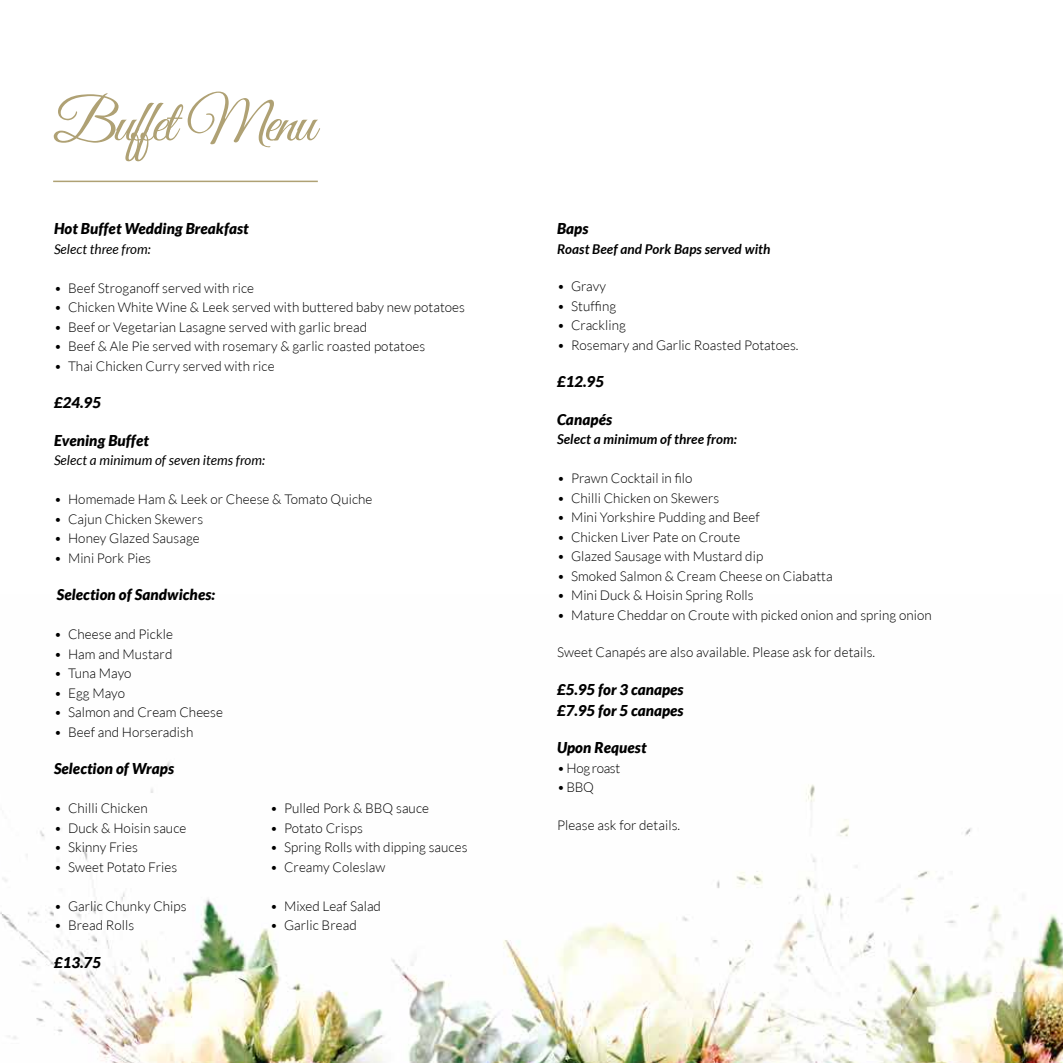
<style>
.page{position:relative;width:1063px;height:1063px;background:#fff}
.page>*{position:absolute;margin:0;border:0;box-sizing:border-box;transform-origin:0 0}
.t1{font:60.15px "Great Vibes";letter-spacing:-.04em;color:#afa174}
.t2{font:italic 900 15px/21px "Lato";letter-spacing:.005em;color:#000}
.t3{font:300 13.5px "Lato";letter-spacing:.005em;color:#000}
.t4{font:italic 700 13.5px "Lato";letter-spacing:.005em;color:#000}
.t5{font:italic 13.5px "Lato";letter-spacing:.005em;color:#000}
.t6{font:300 13.5px "Lato";letter-spacing:-.03em;color:#000}
</style>
<div class="page">
<img style="left:0;top:762px;width:1063px;height:301px">
<hr style="left:53px;top:181px;width:265px;height:1px;background:#afa174">
<h1 class="t1" style="left:53px;top:89px;width:264px">Buffet Menu</h1>
<p class="t2" style="left:54px;top:218px;width:196px">Hot Buffet Wedding Breakfast</p>
<p class="t5" style="left:54px;top:241px;width:98px">Select three from:</p>
<p class="t3" style="left:54px;top:281px;width:202px">• Beef Stroganoff served with rice</p>
<p class="t3" style="left:54px;top:300px;width:413px">• Chicken White Wine &amp; Leek served with buttered baby new potatoes</p>
<p class="t3" style="left:54px;top:320px;width:315px">• Beef or Vegetarian Lasagne served with garlic bread</p>
<p class="t3" style="left:54px;top:339px;width:373px">• Beef &amp; Ale Pie served with rosemary &amp; garlic roasted potatoes</p>
<p class="t3" style="left:54px;top:359px;width:222px">• Thai Chicken Curry served with rice</p>
<p class="t2" style="left:54px;top:392px;width:49px">£24.95</p>
<p class="t2" style="left:54px;top:430px;width:96px">Evening Buffet</p>
<p class="t5" style="left:54px;top:453px;width:213px">Select a minimum of seven items from:</p>
<p class="t3" style="left:54px;top:492px;width:320px">• Homemade Ham &amp; Leek or Cheese &amp; Tomato Quiche</p>
<p class="t3" style="left:54px;top:512px;width:151px">• Cajun Chicken Skewers</p>
<p class="t3" style="left:54px;top:531px;width:147px">• Honey Glazed Sausage</p>
<p class="t3" style="left:54px;top:551px;width:99px">• Mini Pork Pies</p>
<p class="t2" style="left:57px;top:584px;width:160px">Selection of Sandwiches:</p>
<p class="t3" style="left:54px;top:627px;width:120px">• Cheese and Pickle</p>
<p class="t3" style="left:54px;top:647px;width:120px">• Ham and Mustard</p>
<p class="t3" style="left:54px;top:666px;width:79px">• Tuna Mayo</p>
<p class="t3" style="left:54px;top:686px;width:73px">• Egg Mayo</p>
<p class="t3" style="left:54px;top:705px;width:171px">• Salmon and Cream Cheese</p>
<p class="t3" style="left:54px;top:725px;width:141px">• Beef and Horseradish</p>
<p class="t2" style="left:54px;top:758px;width:122px">Selection of Wraps</p>
<p class="t3" style="left:54px;top:801px;width:95px">• Chilli Chicken</p>
<p class="t3" style="left:270px;top:801px;width:161px">• Pulled Pork &amp; BBQ sauce</p>
<p class="t3" style="left:54px;top:821px;width:134px">• Duck &amp; Hoisin sauce</p>
<p class="t3" style="left:270px;top:821px;width:94px">• Potato Crisps</p>
<p class="t3" style="left:54px;top:840px;width:85px">• Skinny Fries</p>
<p class="t3" style="left:270px;top:840px;width:199px">• Spring Rolls with dipping sauces</p>
<p class="t3" style="left:54px;top:860px;width:125px">• Sweet Potato Fries</p>
<p class="t3" style="left:270px;top:860px;width:117px">• Creamy Coleslaw</p>
<p class="t3" style="left:54px;top:899px;width:134px">• Garlic Chunky Chips</p>
<p class="t3" style="left:270px;top:899px;width:113px">• Mixed Leaf Salad</p>
<p class="t3" style="left:54px;top:918px;width:82px">• Bread Rolls</p>
<p class="t3" style="left:270px;top:918px;width:88px">• Garlic Bread</p>
<p class="t2" style="left:54px;top:952px;width:49px">£13.75</p>
<p class="t2" style="left:557px;top:218px;width:33px">Baps</p>
<p class="t4" style="left:557px;top:241px;width:215px">Roast Beef and Pork Baps served with</p>
<p class="t3" style="left:557px;top:279px;width:50px">• Gravy</p>
<p class="t3" style="left:557px;top:299px;width:61px">• Stuffing</p>
<p class="t3" style="left:557px;top:318px;width:70px">• Crackling</p>
<p class="t3" style="left:557px;top:338px;width:243px">• Rosemary and Garlic Roasted Potatoes.</p>
<p class="t2" style="left:557px;top:371px;width:49px">£12.95</p>
<p class="t2" style="left:557px;top:409px;width:57px">Canapés</p>
<p class="t4" style="left:557px;top:432px;width:181px">Select a minimum of three from:</p>
<p class="t3" style="left:557px;top:471px;width:137px">• Prawn Cocktail in filo</p>
<p class="t3" style="left:557px;top:491px;width:164px">• Chilli Chicken on Skewers</p>
<p class="t3" style="left:557px;top:510px;width:204px">• Mini Yorkshire Pudding and Beef</p>
<p class="t3" style="left:557px;top:530px;width:185px">• Chicken Liver Pate on Croute</p>
<p class="t3" style="left:557px;top:549px;width:208px">• Glazed Sausage with Mustard dip</p>
<p class="t3" style="left:557px;top:569px;width:277px">• Smoked Salmon &amp; Cream Cheese on Ciabatta</p>
<p class="t3" style="left:557px;top:588px;width:198px">• Mini Duck &amp; Hoisin Spring Rolls</p>
<p class="t3" style="left:557px;top:608px;width:376px">• Mature Cheddar on Croute with picked onion and spring onion</p>
<p class="t3" style="left:557px;top:645px;width:320px">Sweet Canapés are also available. Please ask for details.</p>
<p class="t2" style="left:557px;top:679px;width:128px">£5.95 for 3 canapes £7.95 for 5 canapes</p>
<p class="t2" style="left:557px;top:737px;width:91px">Upon Request</p>
<p class="t6" style="left:557px;top:761px;width:65px">• Hog roast</p>
<p class="t3" style="left:557px;top:780px;width:38px">• BBQ</p>
<p class="t3" style="left:557px;top:818px;width:125px">Please ask for details.</p>
</div>
